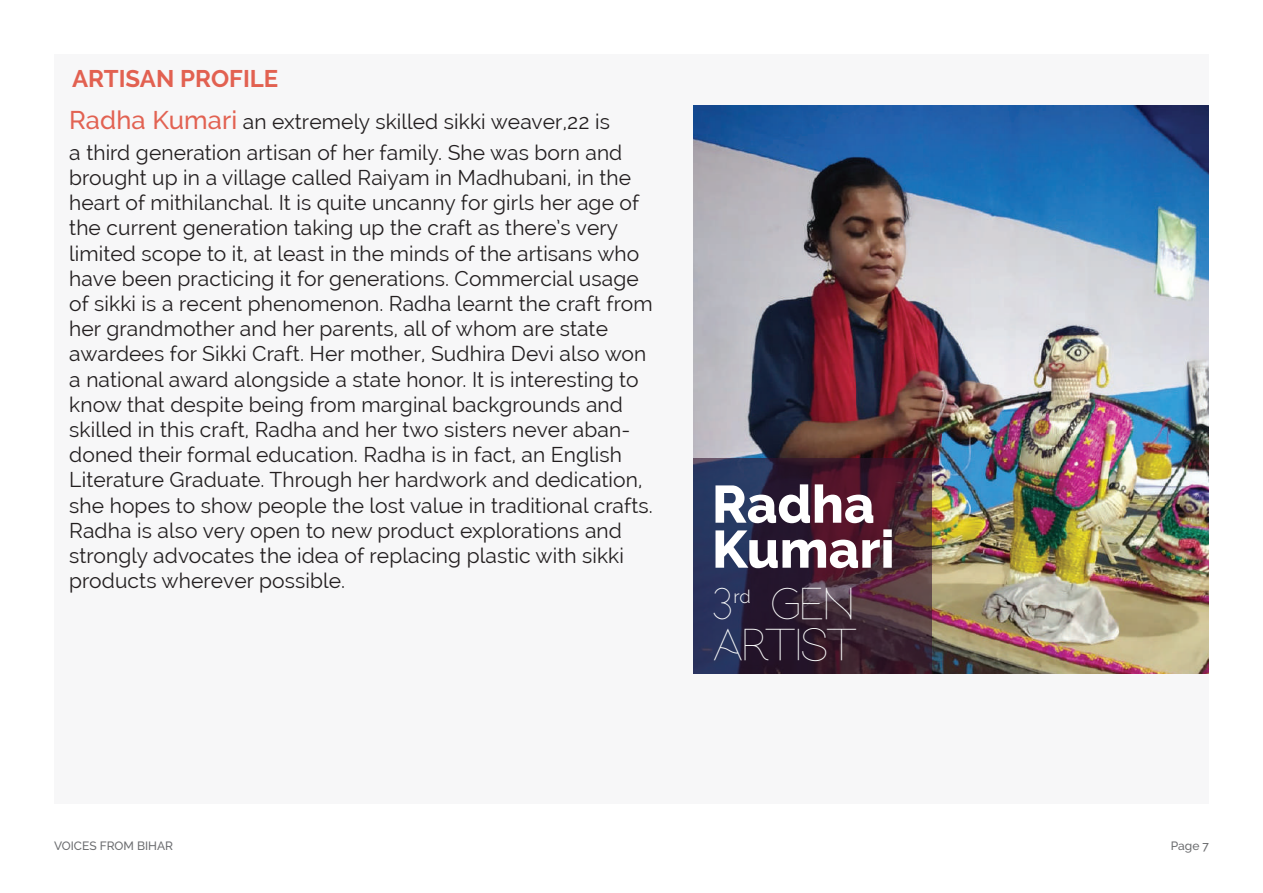
<style>
.page{position:relative;width:1263px;height:893px;background:#fff}
.page>*{position:absolute;margin:0;border:0;box-sizing:border-box;transform-origin:0 0}
.t1{font:800 52.5px/45px "Raleway";color:#fff}
.t2{font:31.5px/40.5px "hellogalleriasans";color:#f9fafa}
.t3{font:700 24px "Raleway";color:#e26151}
.t4{font:21px/25.2px "Raleway";letter-spacing:.005em;color:#231f20}
.t5{font:500 12px "Raleway";color:#6c6d70}
.s1{font-weight:500;font-size:25.5px;color:#e26252}
</style>
<div class="page">
<div style="left:54px;top:54px;width:1155px;height:750px;background:#f7f7f8"></div>
<img style="left:693px;top:105px;width:516px;height:569px">
<svg style="left:693px;top:458px;width:238px;height:216px;background:#39243b"></svg>
<p class="t3" style="left:72px;top:65px;width:208px">ARTISAN PROFILE</p>
<p class="t4" style="left:69px;top:106px;width:555px;line-height:30.6px"><span class="s1">Radha Kumari</span> an extremely skilled sikki weaver,22 is a third generation artisan of her family. She was born and</p>
<p class="t4" style="left:69px;top:165px;width:585px">brought up in a village called Raiyam in Madhubani, in the heart of mithilanchal. It is quite uncanny for girls her age of the current generation taking up the craft as there’s very limited scope to it, at least in the minds of the artisans who have been practicing it for generations. Commercial usage of sikki is a recent phenomenon. Radha learnt the craft from her grandmother and her parents, all of whom are state awardees for Sikki Craft. Her mother, Sudhira Devi also won a national award alongside a state honor. It is interesting to know that despite being from marginal backgrounds and skilled in this craft, Radha and her two sisters never aban&shy;doned their formal education. Radha is in fact, an English Literature Graduate. Through her hardwork and dedication, she hopes to show people the lost value in traditional crafts.<br>Radha is also very open to new product explorations and strongly advocates the idea of replacing plastic with sikki products wherever possible.</p>
<h1 class="t1" style="left:712px;top:482px;width:184px">Radha<br>Kumari</h1>
<h2 class="t2" style="left:712px;top:582px;width:147px">3<sup>rd</sup> GEN<br>ARTIST</h2>
<p class="t5" style="left:54px;top:839px;width:121px">VOICES FROM BIHAR</p>
<p class="t5" style="left:1171px;top:839px;width:40px">Page 7</p>
</div>
